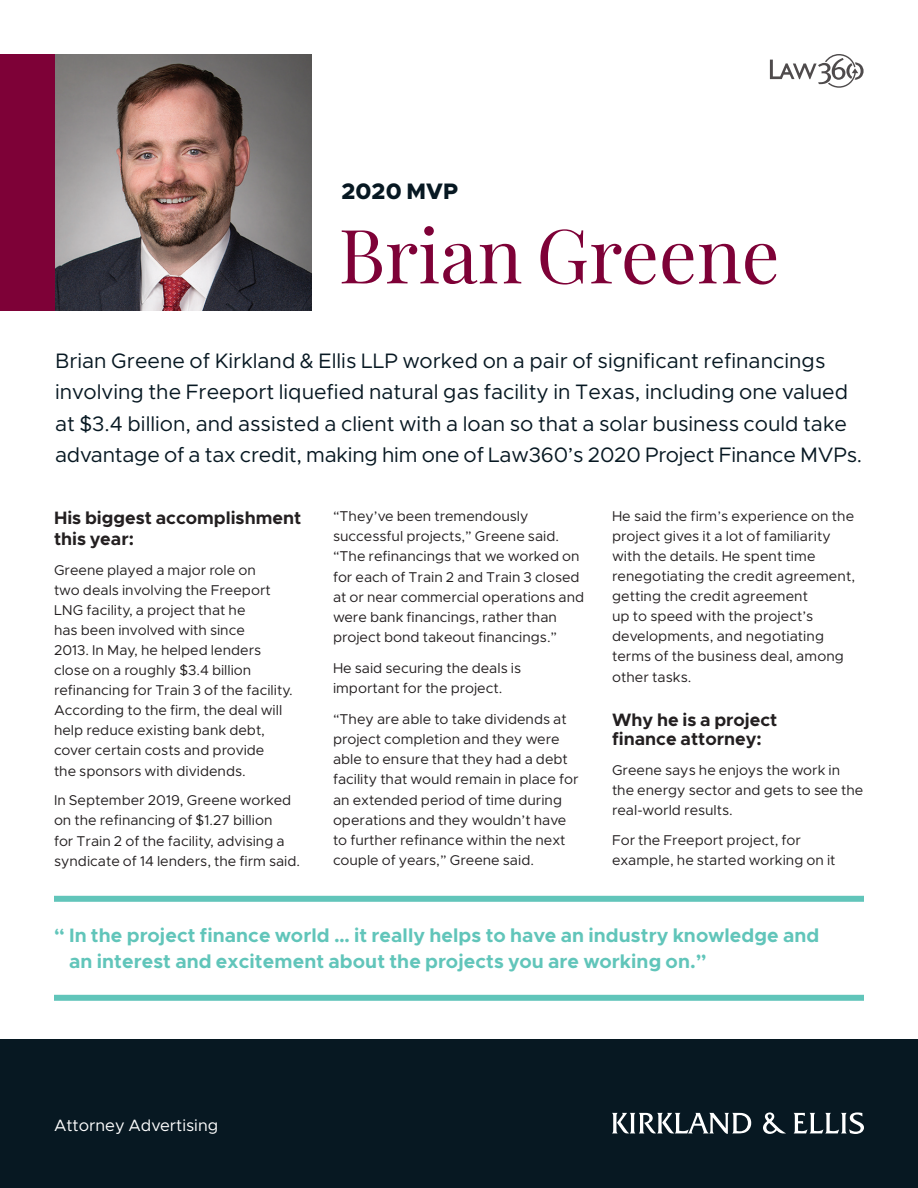
<style>
.page{position:relative;width:918px;height:1188px;background:#fff}
.page>*{position:absolute;margin:0;border:0;box-sizing:border-box;transform-origin:0 0}
.MVP_Name{font:75px "Playfair Display";color:#7e0137}
.category{font:800 22.5px "Kirkland Sans";letter-spacing:.005em;color:#071822}
.Opener{font:21px/31.5px "Kirkland Sans";color:#071822}
.Pullquote{font:700 19.5px/25.5px "Kirkland Sans";letter-spacing:.005em;color:#61c5ba}
.t1{font:700 18px/21px "Kirkland Sans";color:#231f20}
.t2{font:16.5px "Kirkland Sans";color:#fff}
.t3{font:14.25px/20.1px "Kirkland Sans";color:#231f20}
</style>
<div class="page">
<div style="left:0;top:1040px;width:918px;height:148px;background:#071822"></div>
<div style="left:0;top:54px;width:56px;height:256px;background:#7e0137"></div>
<img style="left:55px;top:54px;width:257px;height:256px">
<svg style="left:612px;top:1112px;width:252px;height:22px"></svg>
<div style="left:54px;top:896px;width:810px;height:6px;background:#61c5ba"></div>
<div style="left:54px;top:995px;width:810px;height:6px;background:#61c5ba"></div>
<svg style="left:770px;top:54px;width:94px;height:34px"></svg>
<p class="category" style="left:342px;top:176px;width:118px">2020 MVP</p>
<p class="MVP_Name" style="left:339px;top:197px;width:443px">Brian Greene</p>
<p class="Opener" style="left:55px;top:345px;width:809px">Brian Greene of Kirkland &amp; Ellis LLP worked on a pair of significant refinancings involving the Freeport liquefied natural gas facility in Texas, including one valued at $3.4 billion, and assisted a client with a loan so that a solar business could take advantage of a tax credit, making him one of Law360’s 2020 Project Finance MVPs.</p>
<p class="t1" style="left:54px;top:507px;width:249px">His biggest accomplishment this year:</p>
<p class="t3" style="left:54px;top:560px;width:240px">Greene played a major role on<br>two deals involving the Freeport<br>LNG facility, a project that he<br>has been involved with since<br>2013. In May, he helped lenders close on a roughly $3.4 billion refinancing for Train 3 of the facility.<br>According to the firm, the deal will help reduce existing bank debt, cover certain costs and provide<br>the sponsors with dividends.</p>
<p class="t3" style="left:54px;top:790px;width:248px">In September 2019, Greene worked on the refinancing of $1.27 billion<br>for Train 2 of the facility, advising a syndicate of 14 lenders, the firm said.</p>
<p class="t3" style="left:333px;top:506px;width:253px">“They’ve been tremendously successful projects,” Greene said. “The refinancings that we worked on for each of Train 2 and Train 3 closed at or near commercial operations and were bank financings, rather than project bond takeout financings.”</p>
<p class="t3" style="left:333px;top:658px;width:190px">He said securing the deals is important for the project.</p>
<p class="t3" style="left:333px;top:709px;width:247px">“They are able to take dividends at project completion and they were able to ensure that they had a debt facility that would remain in place for an extended period of time during operations and they wouldn’t have to further refinance within the next couple of years,” Greene said.</p>
<p class="t3" style="left:612px;top:506px;width:245px">He said the firm’s experience on the project gives it a lot of familiarity with the details. He spent time renegotiating the credit agreement, getting the credit agreement<br>up to speed with the project’s developments, and negotiating terms of the business deal, among other tasks.</p>
<p class="t1" style="left:612px;top:710px;width:167px;line-height:19.5px">Why he is a project finance attorney:</p>
<p class="t3" style="left:612px;top:760px;width:253px">Greene says he enjoys the work in the energy sector and gets to see the real-world results.</p>
<p class="t3" style="left:612px;top:830px;width:225px">For the Freeport project, for example, he started working on it</p>
<p class="Pullquote" style="left:69px;top:923px;width:752px;text-indent:-15px">“ In the project finance world … it really helps to have an industry knowledge and an interest and excitement about the projects you are working on.”</p>
<p class="t2" style="left:54px;top:1115px;width:166px">Attorney Advertising</p>
</div>
